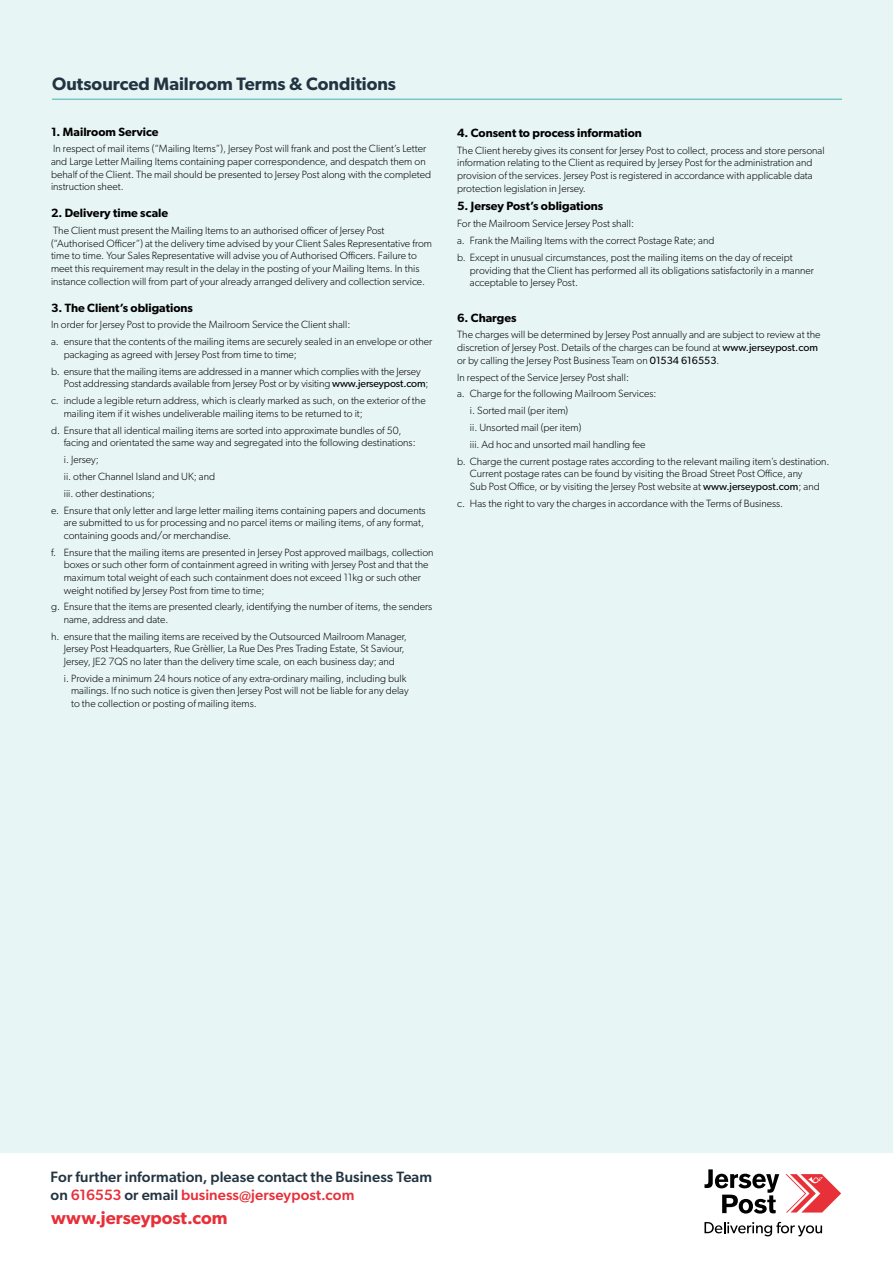
<style>
.page{position:relative;width:893px;height:1263px;background:#fff}
.page>*{position:absolute;margin:0;border:0;box-sizing:border-box;transform-origin:0 0}
.t1{font:600 18px "Gibson";color:#223441}
.t2{font:600 18px "Gibson";color:#e73039}
.t3{font:500 15px/18px "Gibson";letter-spacing:.005em;color:#223441}
.t4{font:600 12px "Gibson";color:#000}
.t5{font:300 10.5px/12.6px "Gibson";color:#000}
.s1{font-weight:400}
.s2{color:#e73039}
</style>
<div class="page">
<div style="left:0;top:0;width:893px;height:1152px;background:#e8f5f5"></div>
<svg style="left:704px;top:1169px;width:75px;height:44px"></svg>
<svg style="left:785px;top:1174px;width:56px;height:38px"></svg>
<svg style="left:704px;top:1222px;width:118px;height:14px"></svg>
<hr style="left:52px;top:99px;width:790px;height:1px;background:#75c6c7">
<h1 class="t1" style="left:52px;top:73px;width:345px">Outsourced Mailroom Terms &amp; Conditions</h1>
<p class="t4" style="left:51px;top:124px;width:109px">1. Mailroom Service</p>
<p class="t5" style="left:51px;top:142px;width:382px">In respect of mail items (“Mailing Items”), Jersey Post will frank and post the Client’s Letter and Large Letter Mailing Items containing paper correspondence, and despatch them on behalf of the Client. The mail should be presented to Jersey Post along with the completed instruction sheet.</p>
<p class="t4" style="left:51px;top:206px;width:119px">2. Delivery time scale</p>
<p class="t5" style="left:51px;top:224px;width:383px">The Client must present the Mailing Items to an authorised officer of Jersey Post (“Authorised Officer”) at the delivery time advised by your Client Sales Representative from time to time. Your Sales Representative will advise you of Authorised Officers. Failure to meet this requirement may result in the delay in the posting of your Mailing Items. In this instance collection will from part of your already arranged delivery and collection service.</p>
<p class="t4" style="left:51px;top:300px;width:143px">3. The Client’s obligations</p>
<p class="t5" style="left:51px;top:316px;width:383px;line-height:16.8px">In order for Jersey Post to provide the Mailroom Service the Client shall:<br>a. ensure that the contents of the mailing items are securely sealed in an envelope or other</p>
<p class="t5" style="left:51px;top:346px;width:371px;line-height:16.8px;text-indent:13px">packaging as agreed with Jersey Post from time to time;<br>b. ensure that the mailing items are addressed in a manner which complies with the Jersey</p>
<p class="t5" style="left:51px;top:375px;width:379px;line-height:16.8px;text-align:right">Post addressing standards available from Jersey Post or by visiting <span class="s1">www.jerseypost.com</span>;<br>c. include a legible return address, which is clearly marked as such, on the exterior of the</p>
<p class="t5" style="left:51px;top:405px;width:352px;line-height:16.8px;text-indent:13px">mailing item if it wishes undeliverable mailing items to be returned to it;<br>d. Ensure that all identical mailing items are sorted into approximate bundles of 50,</p>
<p class="t5" style="left:64px;top:436px;width:353px">facing and orientated the same way and segregated into the following destinations:</p>
<p class="t5" style="left:64px;top:453px;width:37px">i. Jersey;</p>
<p class="t5" style="left:64px;top:470px;width:153px">ii. other Channel Island and UK; and</p>
<p class="t5" style="left:64px;top:487px;width:92px">iii. other destinations;</p>
<p class="t5" style="left:51px;top:504px;width:376px">e. Ensure that only letter and large letter mailing items containing papers and documents</p>
<p class="t5" style="left:64px;top:516px;width:362px">are submitted to us for processing and no parcel items or mailing items, of any format, containing goods and/or merchandise.</p>
<p class="t5" style="left:64px;top:546px;width:371px;text-indent:-13px">f. Ensure that the mailing items are presented in Jersey Post approved mailbags, collection boxes or such other form of containment agreed in writing with Jersey Post and that the maximum total weight of each such containment does not exceed 11kg or such other weight notified by Jersey Post from time to time;</p>
<p class="t5" style="left:64px;top:600px;width:370px;text-indent:-13px">g. Ensure that the items are presented clearly, identifying the number of items, the senders name, address and date.</p>
<p class="t5" style="left:64px;top:630px;width:345px;text-indent:-13px">h. ensure that the mailing items are received by the Outsourced Mailroom Manager,<br>Jersey Post Headquarters, Rue Grèllier, La Rue Des Pres Trading Estate, St Saviour,<br>Jersey, JE2 7QS no later than the delivery time scale, on each business day; and</p>
<p class="t5" style="left:71px;top:672px;width:339px;text-indent:-7px">i. Provide a minimum 24 hours notice of any extra-ordinary mailing, including bulk mailings. If no such notice is given then Jersey Post will not be liable for any delay to the collection or posting of mailing items.</p>
<p class="t4" style="left:457px;top:126px;width:186px">4. Consent to process information</p>
<p class="t5" style="left:457px;top:144px;width:369px">The Client hereby gives its consent for Jersey Post to collect, process and store personal information relating to the Client as required by Jersey Post for the administration and provision of the services. Jersey Post is registered in accordance with applicable data protection legislation in Jersey.</p>
<p class="t4" style="left:457px;top:199px;width:148px">5. Jersey Post’s obligations</p>
<p class="t5" style="left:457px;top:215px;width:337px;line-height:16.8px">For the Mailroom Service Jersey Post shall:<br>a. Frank the Mailing Items with the correct Postage Rate; and<br>b. Except in unusual circumstances, post the mailing items on the day of receipt</p>
<p class="t5" style="left:470px;top:263px;width:345px">providing that the Client has performed all its obligations satisfactorily in a manner acceptable to Jersey Post.</p>
<p class="t4" style="left:457px;top:310px;width:61px">6. Charges</p>
<p class="t5" style="left:457px;top:328px;width:365px">The charges will be determined by Jersey Post annually and are subject to review at the discretion of Jersey Post. Details of the charges can be found at <span class="s1">www.jerseypost.com </span>or by calling the Jersey Post Business Team on <span class="s1">01534 616553</span>.</p>
<p class="t5" style="left:457px;top:370px;width:173px">In respect of the Service Jersey Post shall:</p>
<p class="t5" style="left:457px;top:387px;width:201px">a. Charge for the following Mailroom Services:</p>
<p class="t5" style="left:470px;top:404px;width:100px">i. Sorted mail (per item)</p>
<p class="t5" style="left:470px;top:421px;width:113px">ii. Unsorted mail (per item)</p>
<p class="t5" style="left:470px;top:438px;width:177px">iii. Ad hoc and unsorted mail handling fee</p>
<p class="t5" style="left:457px;top:455px;width:374px">b. Charge the current postage rates according to the relevant mailing item’s destination.</p>
<p class="t5" style="left:470px;top:467px;width:351px">Current postage rates can be found by visiting the Broad Street Post Office, any<br>Sub Post Office, or by visiting the Jersey Post website at <span class="s1">www.jerseypost.com</span>; and</p>
<p class="t5" style="left:457px;top:497px;width:327px">c. Has the right to vary the charges in accordance with the Terms of Business.</p>
<h2 class="t3" style="left:51px;top:1168px;width:383px">For further information, please contact the Business Team on <span class="s2">616553</span> or email <span class="s2">business@jerseypost.com</span></h2>
<h1 class="t2" style="left:51px;top:1207px;width:178px">www.jerseypost.com</h1>
</div>
